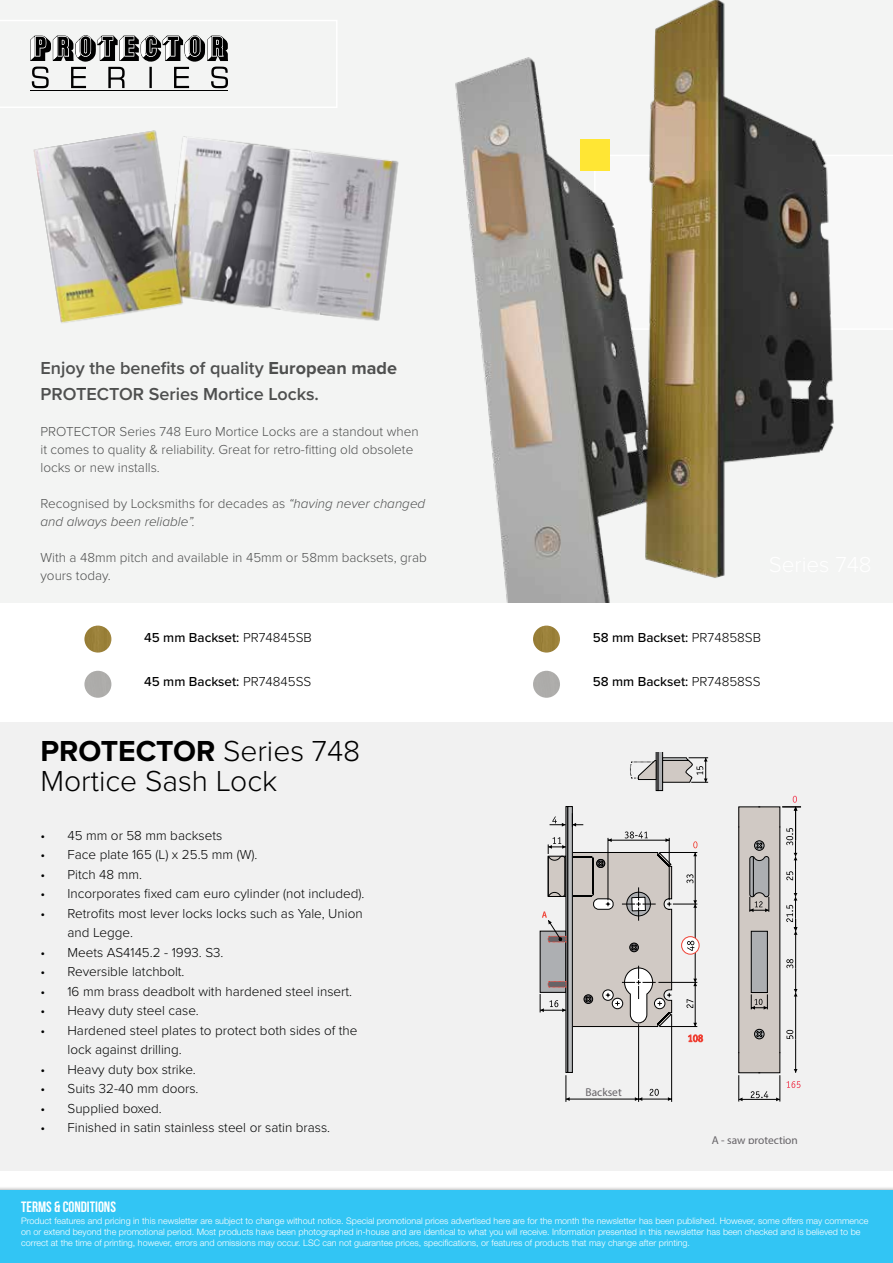
<style>
.page{position:relative;width:893px;height:1263px;background:#fff}
.page>*{position:absolute;margin:0;border:0;box-sizing:border-box;transform-origin:0 0}
.t1{font:300 30px/30px "Proxima Nova";color:#000}
.t2{font:600 18px/25.5px "Proxima Nova";color:#000101}
.t3{font:700 15px "Bebas Neue";color:#fff}
.t4{font:300 13.5px/18px "Proxima Nova";color:#000101}
.t5{font:500 13.5px "Proxima Nova";color:#000101}
.t6{font:italic 300 13.5px/18px "Proxima Nova";color:#000101}
.t7{font:11.4px "Myriad Pro";color:#666367}
.t8{font:300 9px/10.8px "Helvetica Neue LT Std";color:#fff}
.s1{font-weight:700}
.s2{font-style:normal}
.s3{font-weight:300}
</style>
<div class="page">
<div style="left:0;top:722px;width:893px;height:448px;background:#f1f1f1"></div>
<div style="left:0;top:0;width:893px;height:603px;background:#f3f4f3"></div>
<div style="left:594px;top:155px;width:299px;height:175px;background:#f8f8f8"></div>
<svg style="left:0;top:20px;width:337px;height:82px"></svg>
<div style="left:681px;top:936px;width:18px;height:18px;border:1px solid #ef4135;border-radius:50%"></div>
<hr style="left:566px;top:1099px;width:73px;height:1px;background:#000">
<hr style="left:638px;top:1024px;width:1px;height:78px;background:#000">
<hr style="left:671px;top:1014px;width:1px;height:88px;background:#000">
<hr style="left:639px;top:1099px;width:33px;height:1px;background:#000">
<svg style="left:635px;top:1097px;width:7px;height:4px"></svg>
<div style="left:566px;top:806px;width:2px;height:266px;border:1px solid #000"></div>
<svg style="left:566px;top:1075px;width:4px;height:27px"></svg>
<svg style="left:650px;top:1089px;width:9px;height:7px"></svg>
<svg style="left:688px;top:1035px;width:15px;height:7px"></svg>
<svg style="left:540px;top:813px;width:157px;height:214px"></svg>
<div style="left:739px;top:807px;width:41px;height:266px;background:#d0c9c4"></div>
<hr style="left:795px;top:931px;width:1px;height:38px;background:#000">
<svg style="left:786px;top:1030px;width:7px;height:9px"></svg>
<hr style="left:795px;top:1039px;width:1px;height:34px;background:#000">
<hr style="left:795px;top:993px;width:1px;height:46px;background:#000">
<svg style="left:786px;top:959px;width:11px;height:37px"></svg>
<svg style="left:738px;top:1052px;width:62px;height:49px"></svg>
<div style="left:754px;top:1029px;width:10px;height:10px;border:1px solid #000;border-radius:50%"></div>
<svg style="left:756px;top:1031px;width:6px;height:6px"></svg>
<svg style="left:751px;top:994px;width:17px;height:15px"></svg>
<div style="left:751px;top:931px;width:16px;height:61px;background:#adafb2"></div>
<div style="left:751px;top:931px;width:16px;height:61px;border:1px solid #000"></div>
<svg style="left:739px;top:796px;width:62px;height:139px"></svg>
<svg style="left:630px;top:752px;width:78px;height:39px"></svg>
<img style="left:455px;top:0;width:379px;height:603px">
<div style="left:580px;top:140px;width:30px;height:31px;background:#ffe634"></div>
<img style="left:216px;top:102px;width:183px;height:219px">
<img style="left:0;top:34px;width:216px;height:289px">
<img style="left:84px;top:626px;width:27px;height:26px;border-radius:13px">
<img style="left:533px;top:626px;width:27px;height:26px;border-radius:14px">
<img style="left:84px;top:671px;width:27px;height:27px;border-radius:13px">
<img style="left:533px;top:671px;width:27px;height:27px;border-radius:14px">
<svg style="left:0;top:1187px;width:893px;height:3px"></svg>
<div style="left:0;top:1190px;width:893px;height:73px;background:#32c5f4"></div>
<h2 class="t2" style="left:40px;top:355px;width:358px">Enjoy the benefits of quality <span class="s1">European made<br></span>PROTECTOR Series Mortice Locks.</h2>
<p class="t4" style="left:40px;top:421px;width:380px">PROTECTOR Series 748 Euro Mortice Locks are a standout when it comes to quality &amp; reliability. Great for retro-fitting old obsolete locks or new installs.</p>
<p class="t6" style="left:40px;top:493px;width:386px"><span class="s2">Recognised by Locksmiths for decades as</span> “having never changed and always been reliable”.</p>
<p class="t4" style="left:40px;top:547px;width:388px">With a 48mm pitch and available in 45mm or 58mm backsets, grab yours today.</p>
<p class="t5" style="left:144px;top:628px;width:169px">45 mm Backset: <span class="s3">PR74845SB</span></p>
<p class="t5" style="left:593px;top:628px;width:170px">58 mm Backset: <span class="s3">PR74858SB</span></p>
<p class="t5" style="left:144px;top:672px;width:169px">45 mm Backset: <span class="s3">PR74845SS</span></p>
<p class="t5" style="left:593px;top:672px;width:169px">58 mm Backset: <span class="s3">PR74858SS</span></p>
<h1 class="t1" style="left:40px;top:734px;width:321px"><span class="s1">PROTECTOR</span> Series 748<br>Mortice Sash Lock</h1>
<p class="t4" style="left:40px;top:825px;width:183px">• 45 mm or 58 mm backsets</p>
<p class="t4" style="left:40px;top:845px;width:219px">• Face plate 165 (L) x 25.5 mm (W).</p>
<p class="t4" style="left:40px;top:864px;width:103px">• Pitch 48 mm.</p>
<p class="t4" style="left:40px;top:884px;width:326px">• Incorporates fixed cam euro cylinder (not included).</p>
<p class="t4" style="left:68px;top:902px;width:297px;line-height:19.5px;text-indent:-27px">• Retrofits most lever locks locks such as Yale, Union and Legge.</p>
<p class="t4" style="left:40px;top:942px;width:185px">• Meets AS4145.2 - 1993. S3.</p>
<p class="t4" style="left:40px;top:962px;width:146px">• Reversible latchbolt.</p>
<p class="t4" style="left:40px;top:981px;width:313px">• 16 mm brass deadbolt with hardened steel insert.</p>
<p class="t4" style="left:40px;top:1001px;width:160px">• Heavy duty steel case.</p>
<p class="t4" style="left:68px;top:1019px;width:291px;line-height:19.5px;text-indent:-27px">• Hardened steel plates to protect both sides of the lock against drilling.</p>
<p class="t4" style="left:40px;top:1059px;width:157px">• Heavy duty box strike.</p>
<p class="t4" style="left:40px;top:1079px;width:160px">• Suits 32-40 mm doors.</p>
<p class="t4" style="left:40px;top:1098px;width:123px">• Supplied boxed.</p>
<p class="t4" style="left:40px;top:1118px;width:291px">• Finished in satin stainless steel or satin brass.</p>
<p class="t7" style="left:586px;top:1085px;width:38px">Backset</p>
<p class="t7" style="left:712px;top:1133px;width:88px">A - saw protection</p>
<p class="t3" style="left:21px;top:1199px;width:96px">TERMS &amp; CONDITIONS</p>
<p class="t8" style="left:21px;top:1215px;width:849px">Product features and pricing in this newsletter are subject to change without notice. Special promotional prices advertised here are for the month the newsletter has been published. However, some offers may commence on or extend beyond the promotional period. Most products have been photographed in-house and are identical to what you will receive. Information presented in this newsletter has been checked and is believed to be correct at the time of printing, however, errors and omissions may occur. LSC can not guarantee prices, specifications, or features of products that may change after printing.</p>
</div>
